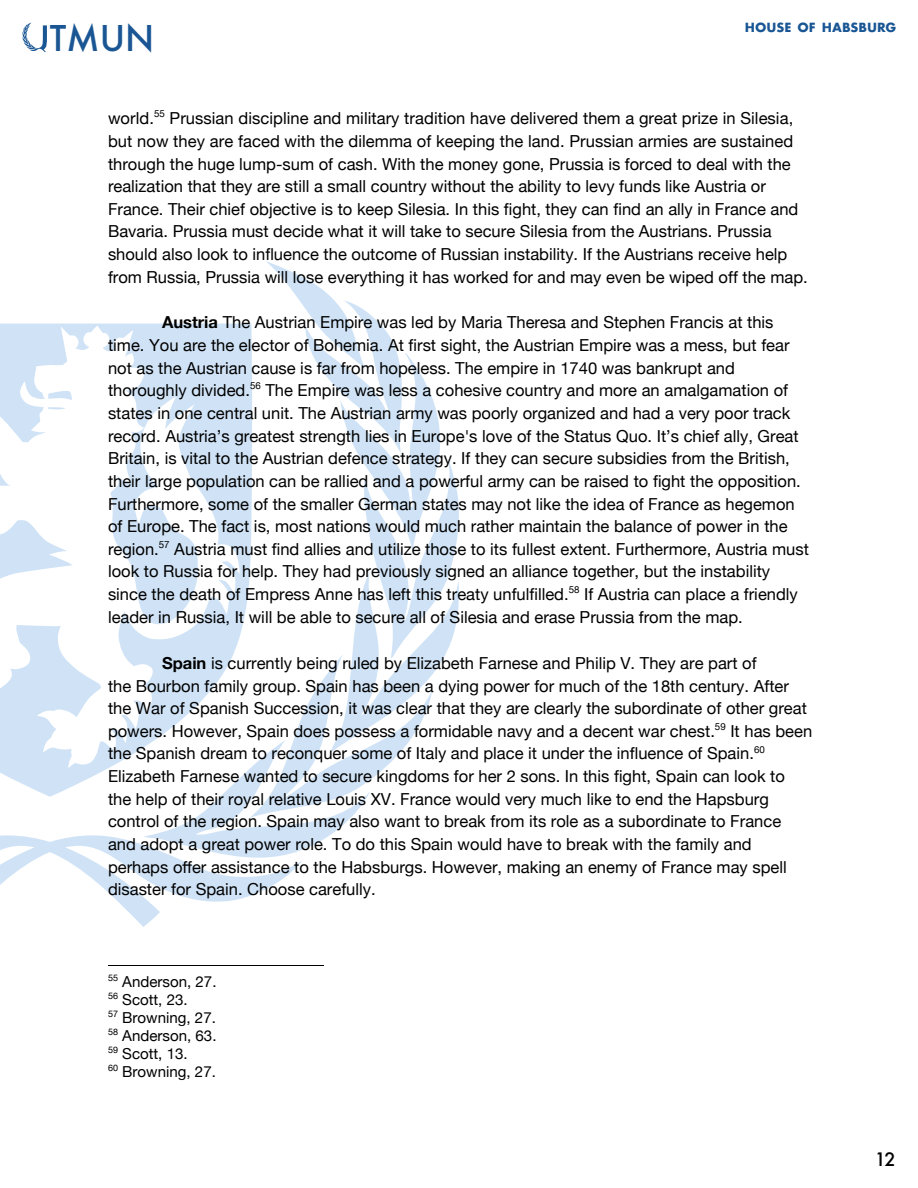
<style>
.page{position:relative;width:918px;height:1188px;background:#fff}
.page>*{position:absolute;margin:0;border:0;box-sizing:border-box;transform-origin:0 0}
.t1{font:500 34.5px "Futura";color:#1a5694}
.t2{font:500 18px "Futura";color:#000}
.t3{font:16.5px/22.6px "Helvetica Neue";color:#000}
.t4{font:15.15px/18px "Helvetica Neue";color:#000}
.t5{font:700 12.3px "Futura";color:#1a5694}
.s1{font-weight:700}
</style>
<div class="page">
<svg style="left:0;top:261px;width:459px;height:666px"></svg>
<svg style="left:0;top:321px;width:254px;height:479px"></svg>
<svg style="left:206px;top:400px;width:35px;height:368px;fill:#d0e3f6"></svg>
<svg style="left:0;top:323px;width:206px;height:447px"></svg>
<svg style="left:22px;top:22px;width:25px;height:30px"></svg>
<hr style="left:108px;top:965px;width:216px;height:1px;background:#000">
<h1 class="t1" style="left:50px;top:22px;width:106px">TMUN</h1>
<p class="t5" style="left:745px;top:22px;width:153px">HOUSE OF HABSBURG</p>
<p class="t3" style="left:108px;top:107px;width:701px">world.<sup>55</sup> Prussian discipline and military tradition have delivered them a great prize in Silesia, but now they are faced with the dilemma of keeping the land. Prussian armies are sustained through the huge lump-sum of cash. With the money gone, Prussia is forced to deal with the realization that they are still a small country without the ability to levy funds like Austria or France. Their chief objective is to keep Silesia. In this fight, they can find an ally in France and Bavaria. Prussia must decide what it will take to secure Silesia from the Austrians. Prussia should also look to influence the outcome of Russian instability. If the Austrians receive help from Russia, Prussia will lose everything it has worked for and may even be wiped off the map.</p>
<p class="t3" style="left:108px;top:311px;width:702px;text-indent:54px"><span class="s1">Austria</span> The Austrian Empire was led by Maria Theresa and Stephen Francis at this time. You are the elector of Bohemia. At first sight, the Austrian Empire was a mess, but fear not as the Austrian cause is far from hopeless. The empire in 1740 was bankrupt and thoroughly divided.<sup>56</sup> The Empire was less a cohesive country and more an amalgamation of states in one central unit. The Austrian army was poorly organized and had a very poor track record. Austria’s greatest strength lies in Europe's love of the Status Quo. It’s chief ally, Great Britain, is vital to the Austrian defence strategy. If they can secure subsidies from the British, their large population can be rallied and a powerful army can be raised to fight the opposition.<br>Furthermore, some of the smaller German states may not like the idea of France as hegemon of Europe. The fact is, most nations would much rather maintain the balance of power in the region.<sup>57</sup> Austria must find allies and utilize those to its fullest extent. Furthermore, Austria must look to Russia for help. They had previously signed an alliance together, but the instability since the death of Empress Anne has left this treaty unfulfilled.<sup>58</sup> If Austria can place a friendly leader in Russia, It will be able to secure all of Silesia and erase Prussia from the map.</p>
<p class="t3" style="left:108px;top:651px;width:706px;text-indent:54px"><span class="s1">Spain</span> is currently being ruled by Elizabeth Farnese and Philip V. They are part of<br>the Bourbon family group. Spain has been a dying power for much of the 18th century. After the War of Spanish Succession, it was clear that they are clearly the subordinate of other great powers. However, Spain does possess a formidable navy and a decent war chest.<sup>59</sup> It has been the Spanish dream to reconquer some of Italy and place it under the influence of Spain.<sup>60<br></sup>Elizabeth Farnese wanted to secure kingdoms for her 2 sons. In this fight, Spain can look to the help of their royal relative Louis XV. France would very much like to end the Hapsburg control of the region. Spain may also want to break from its role as a subordinate to France and adopt a great power role. To do this Spain would have to break with the family and perhaps offer assistance to the Habsburgs. However, making an enemy of France may spell disaster for Spain. Choose carefully.</p>
<p class="t4" style="left:108px;top:973px;width:110px"><sup>55</sup> Anderson, 27.<br><sup>56</sup> Scott, 23.<br><sup>57</sup> Browning, 27.<br><sup>58</sup> Anderson, 63.<br><sup>59</sup> Scott, 13.<br><sup>60</sup> Browning, 27.</p>
<p class="t2" style="left:875px;top:1151px;width:22px">12</p>
</div>
